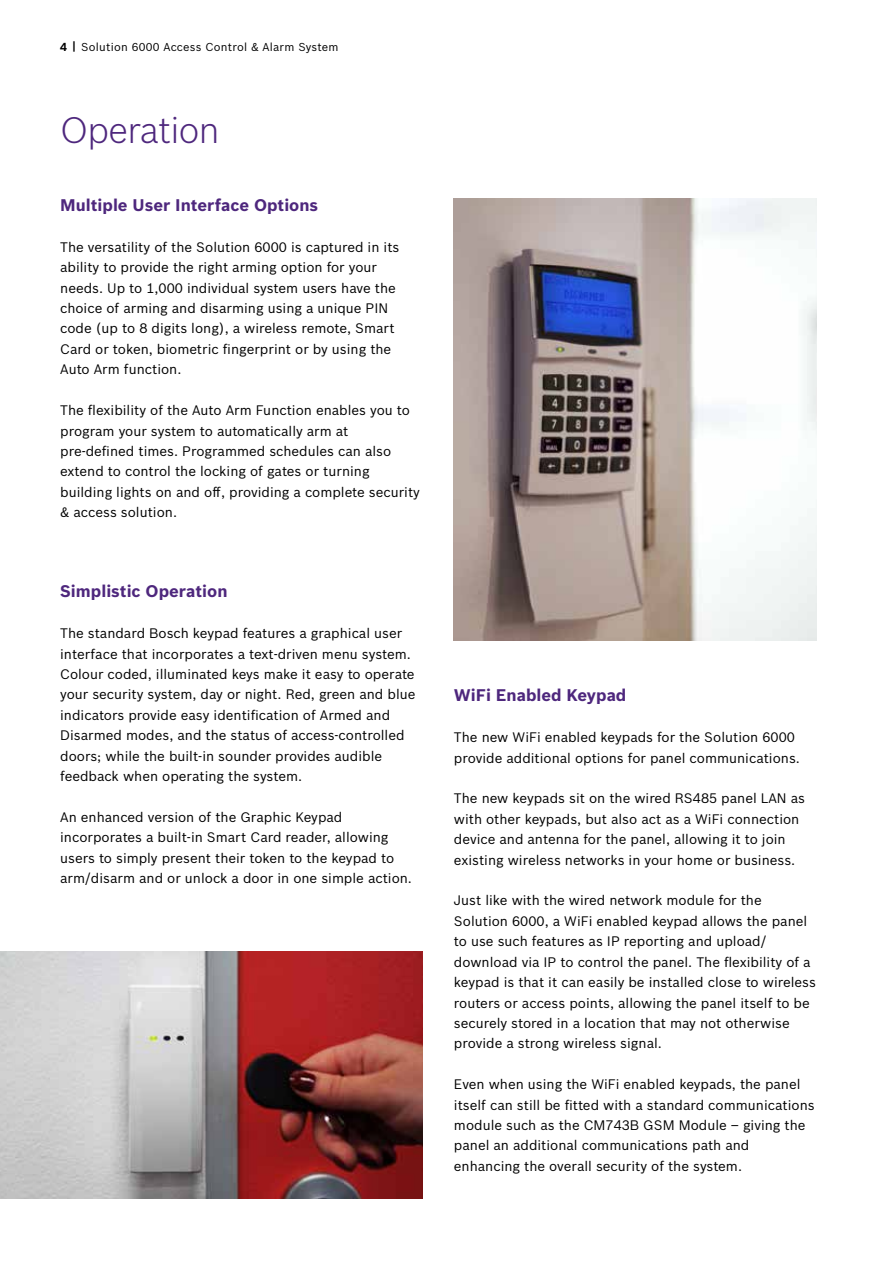
<style>
.page{position:relative;width:893px;height:1263px;background:#fff}
.page>*{position:absolute;margin:0;border:0;box-sizing:border-box;transform-origin:0 0}
.t1{font:300 36px "Bosch Sans";letter-spacing:-.02em;color:#4e277d}
.t2{font:700 16.5px "Bosch Sans";color:#4e277d}
.t3{font:13.5px/20.4px "Bosch Sans";color:#000}
.t4{font:11.25px "Bosch Sans";letter-spacing:.02em;color:#000}
.s1{font-weight:700}
</style>
<div class="page">
<img style="left:0;top:952px;width:423px;height:246px">
<img style="left:454px;top:199px;width:362px;height:441px">
<p class="t4" style="left:60px;top:38px;width:280px"><span class="s1">4 |</span> Solution 6000 Access Control &amp; Alarm System</p>
<h1 class="t1" style="left:60px;top:105px;width:161px">Operation</h1>
<p class="t2" style="left:60px;top:193px;width:260px">Multiple User Interface Options</p>
<p class="t3" style="left:60px;top:236px;width:341px">The versatility of the Solution 6000 is captured in its ability to provide the right arming option for your needs. Up to 1,000 individual system users have the choice of arming and disarming using a unique PIN code (up to 8 digits long), a wireless remote, Smart Card or token, biometric fingerprint or by using the Auto Arm function.</p>
<p class="t3" style="left:60px;top:399px;width:361px">The flexibility of the Auto Arm Function enables you to program your system to automatically arm at pre-defined times. Programmed schedules can also extend to control the locking of gates or turning building lights on and off, providing a complete security &amp; access solution.</p>
<p class="t2" style="left:60px;top:579px;width:169px">Simplistic Operation</p>
<p class="t3" style="left:60px;top:622px;width:357px">The standard Bosch keypad features a graphical user interface that incorporates a text-driven menu system.<br>Colour coded, illuminated keys make it easy to operate your security system, day or night. Red, green and blue indicators provide easy identification of Armed and Disarmed modes, and the status of access-controlled doors; while the built-in sounder provides audible feedback when operating the system.</p>
<p class="t3" style="left:60px;top:806px;width:353px">An enhanced version of the Graphic Keypad incorporates a built-in Smart Card reader, allowing users to simply present their token to the keypad to arm/disarm and or unlock a door in one simple action.</p>
<p class="t2" style="left:454px;top:683px;width:174px">WiFi Enabled Keypad</p>
<p class="t3" style="left:454px;top:726px;width:347px">The new WiFi enabled keypads for the Solution 6000 provide additional options for panel communications.</p>
<p class="t3" style="left:454px;top:787px;width:352px">The new keypads sit on the wired RS485 panel LAN as with other keypads, but also act as a WiFi connection device and antenna for the panel, allowing it to join existing wireless networks in your home or business.</p>
<p class="t3" style="left:454px;top:889px;width:363px">Just like with the wired network module for the Solution 6000, a WiFi enabled keypad allows the panel to use such features as IP reporting and upload/ download via IP to control the panel. The flexibility of a keypad is that it can easily be installed close to wireless routers or access points, allowing the panel itself to be securely stored in a location that may not otherwise provide a strong wireless signal.</p>
<p class="t3" style="left:454px;top:1073px;width:362px">Even when using the WiFi enabled keypads, the panel itself can still be fitted with a standard communications module such as the CM743B GSM Module – giving the panel an additional communications path and enhancing the overall security of the system.</p>
</div>
